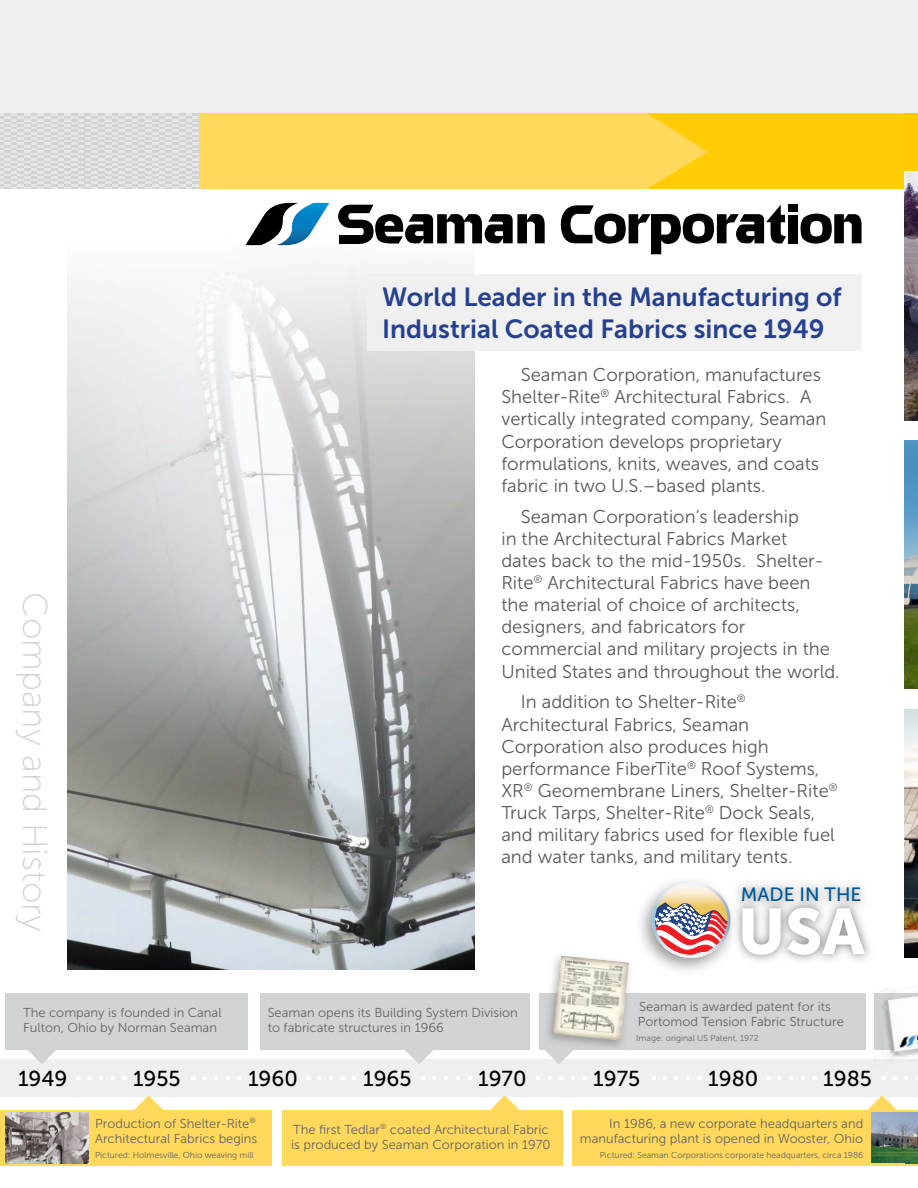
<style>
.page{position:relative;width:918px;height:1188px;background:#fff}
.page>*{position:absolute;margin:0;border:0;box-sizing:border-box;transform-origin:0 0}
.t1{font:63.9px "Museo Sans 900";color:#fff}
.t2{font:34.5px "Museo Sans 100";color:#d1d4d4}
.t3{font:26.1px/31.3px "Museo Sans 700";color:#25408f}
.t4{font:21.6px "Museo Sans 500";color:#000}
.t5{font:19.2px "Museo Sans 500";color:#005699}
.t6{font:18.45px/22.2px "Museo Sans 300";color:#58595b}
.t7{font:12.9px/15.6px "Museo Sans 300";color:#636366}
.t8{font:8.7px "Museo Sans 300";color:#636366}
</style>
<div class="page">
<div style="left:260px;top:993px;width:269px;height:57px;background:#d1d4d4"></div>
<div style="left:5px;top:993px;width:243px;height:57px;background:#d1d4d4"></div>
<div style="left:282px;top:1110px;width:281px;height:55px;background:#ffd85c"></div>
<div style="left:0;top:1110px;width:272px;height:55px;background:#ffd85c"></div>
<div style="left:0;top:1059px;width:918px;height:38px;background:#efeff0"></div>
<svg style="left:89px;top:1076px;width:26px;height:4px"></svg>
<svg style="left:204px;top:1076px;width:26px;height:4px"></svg>
<svg style="left:319px;top:1076px;width:26px;height:4px"></svg>
<svg style="left:434px;top:1076px;width:26px;height:4px"></svg>
<svg style="left:549px;top:1076px;width:26px;height:4px"></svg>
<svg style="left:665px;top:1076px;width:25px;height:4px"></svg>
<svg style="left:780px;top:1076px;width:25px;height:4px"></svg>
<svg style="left:134px;top:1095px;width:29px;height:15px"></svg>
<svg style="left:490px;top:1095px;width:29px;height:15px"></svg>
<svg style="left:28px;top:1050px;width:28px;height:14px"></svg>
<svg style="left:405px;top:1050px;width:28px;height:14px"></svg>
<div style="left:573px;top:1110px;width:345px;height:55px;background:#ffd85c"></div>
<img style="left:6px;top:1112px;width:82px;height:51px">
<div style="left:540px;top:993px;width:326px;height:57px;background:#d1d4d4"></div>
<svg style="left:546px;top:1051px;width:26px;height:13px"></svg>
<svg style="left:867px;top:1095px;width:30px;height:15px"></svg>
<div style="left:0;top:0;width:918px;height:189px;background:#efeff0"></div>
<div style="left:165px;top:114px;width:753px;height:75px;background:#ffd85c"></div>
<svg style="left:0;top:114px;width:199px;height:75px"></svg>
<svg style="left:647px;top:114px;width:257px;height:75px;background:#ffcd0f"></svg>
<img style="left:67px;top:266px;width:306px;height:703px">
<img style="left:373px;top:350px;width:102px;height:619px">
<div style="left:475px;top:274px;width:387px;height:76px;background:#f0f1f0"></div>
<img style="left:553px;top:956px;width:76px;height:85px">
<svg style="left:245px;top:202px;width:300px;height:46px"></svg>
<svg style="left:800px;top:214px;width:62px;height:30px"></svg>
<div style="left:788px;top:215px;width:9px;height:28px;background:#000"></div>
<svg style="left:560px;top:205px;width:226px;height:49px"></svg>
<div style="left:788px;top:205px;width:9px;height:7px;background:#000"></div>
<img style="left:640px;top:880px;width:92px;height:91px">
<svg style="left:652px;top:882px;width:78px;height:76px"></svg>
<img style="left:732px;top:883px;width:138px;height:78px">
<img style="left:872px;top:1112px;width:34px;height:51px">
<svg style="left:906px;top:1163px;width:12px;height:1px"></svg>
<img style="left:906px;top:1112px;width:12px;height:51px">
<div style="left:904px;top:114px;width:14px;height:75px;background:#ffcb05"></div>
<img style="left:904px;top:709px;width:14px;height:249px">
<img style="left:904px;top:172px;width:14px;height:248px">
<img style="left:904px;top:440px;width:14px;height:249px">
<img style="left:882px;top:989px;width:36px;height:70px">
<img style="left:874px;top:993px;width:44px;height:57px">
<svg style="left:895px;top:1076px;width:23px;height:4px"></svg>
<h2 class="t2" style="left:53px;top:592px;width:341px;rotate:90deg">Company and History</h2>
<p class="t7" style="left:23px;top:1004px;width:200px">The company is founded in Canal<br>Fulton, Ohio by Norman Seaman</p>
<h3 class="t3" style="left:382px;top:281px;width:461px">World Leader in the Manufacturing of<br>Industrial Coated Fabrics since 1949</h3>
<p class="t6" style="left:501px;top:364px;width:327px;text-indent:19px">Seaman Corporation, manufactures Shelter-Rite<sup>®</sup> Architectural Fabrics. A vertically integrated company, Seaman Corporation develops proprietary formulations, knits, weaves, and coats fabric in two U.S.–based plants.</p>
<p class="t6" style="left:501px;top:505px;width:340px;text-indent:19px">Seaman Corporation’s leadership<br>in the Architectural Fabrics Market<br>dates back to the mid-1950s. Shelter-Rite<sup>®</sup> Architectural Fabrics have been the material of choice of architects, designers, and fabricators for commercial and military projects in the United States and throughout the world.</p>
<p class="t6" style="left:501px;top:691px;width:338px;text-indent:19px">In addition to Shelter-Rite<sup>® </sup>Architectural Fabrics, Seaman Corporation also produces high performance FiberTite<sup>®</sup> Roof Systems, XR<sup>®</sup> Geomembrane Liners, Shelter-Rite<sup>® </sup>Truck Tarps, Shelter-Rite<sup>®</sup> Dock Seals, and military fabrics used for flexible fuel and water tanks, and military tents.</p>
<p class="t7" style="left:268px;top:1004px;width:252px">Seaman opens its Building System Division to fabricate structures in 1966</p>
<p class="t5" style="left:741px;top:884px;width:122px">MADE IN THE</p>
<h1 class="t1" style="left:738px;top:895px;width:129px">USA</h1>
<p class="t7" style="left:638px;top:999px;width:208px">Seaman is awarded patent for its<br>Portomod Tension Fabric Structure</p>
<p class="t8" style="left:636px;top:1033px;width:124px">Image: original US Patent, 1972</p>
<p class="t4" style="left:18px;top:1067px;width:51px">1949</p>
<p class="t4" style="left:133px;top:1067px;width:49px">1955</p>
<p class="t4" style="left:248px;top:1067px;width:51px">1960</p>
<p class="t4" style="left:363px;top:1067px;width:50px">1965</p>
<p class="t4" style="left:478px;top:1067px;width:50px">1970</p>
<p class="t4" style="left:593px;top:1067px;width:49px">1975</p>
<p class="t4" style="left:708px;top:1067px;width:52px">1980</p>
<p class="t4" style="left:823px;top:1067px;width:50px">1985</p>
<p class="t7" style="left:95px;top:1116px;width:164px">Production of Shelter-Rite<sup>®<br></sup>Architectural Fabrics begins</p>
<p class="t8" style="left:95px;top:1150px;width:160px">Pictured: Holmesville, Ohio weaving mill</p>
<p class="t7" style="left:291px;top:1121px;width:261px">The first Tedlar<sup>®</sup> coated Architectural Fabric is produced by Seaman Corporation in 1970</p>
<p class="t7" style="left:580px;top:1116px;width:285px;text-align:right">In 1986, a new corporate headquarters and manufacturing plant is opened in Wooster, Ohio</p>
<p class="t8" style="left:600px;top:1150px;width:265px">Pictured: Seaman Corporations corporate headquarters, circa 1986</p>
</div>
